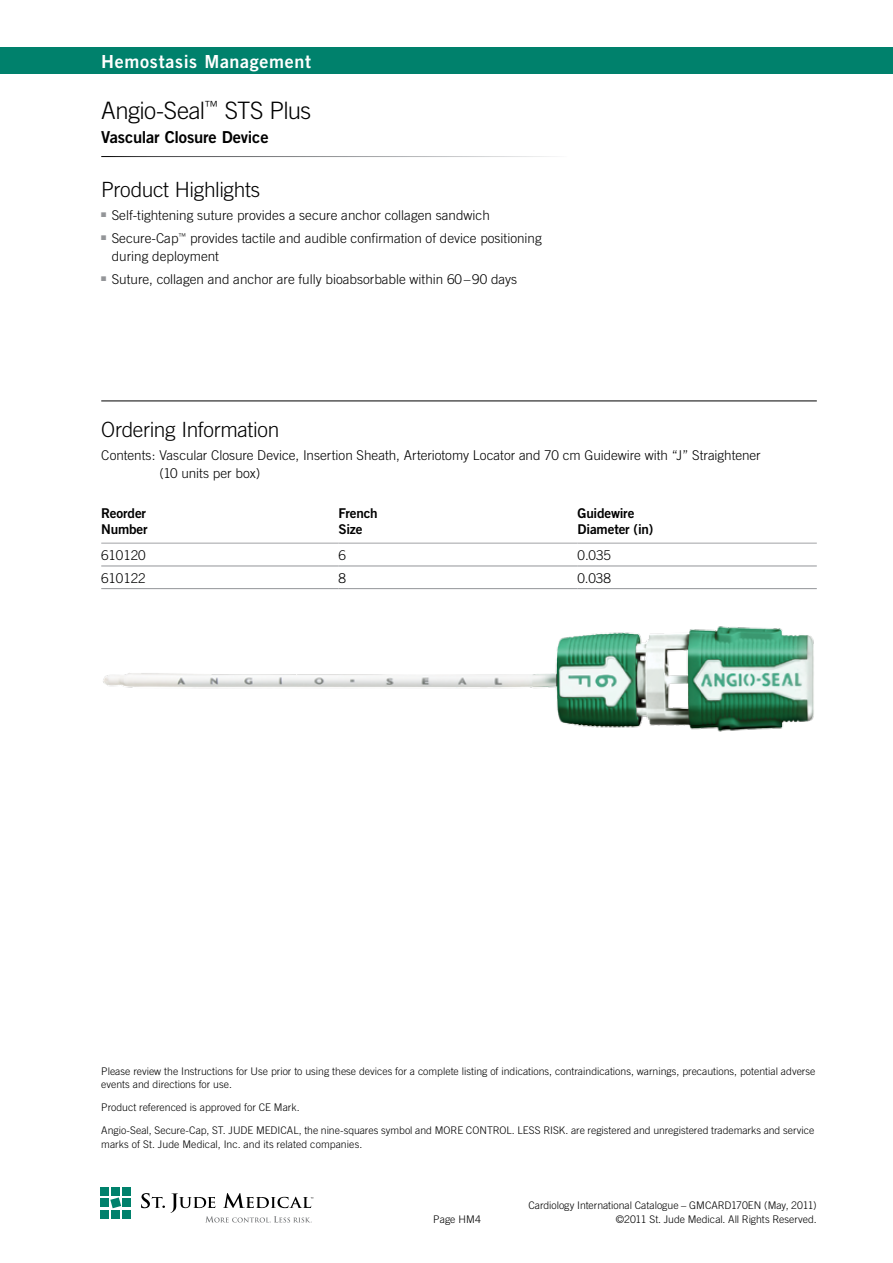
<style>
.page{position:relative;width:893px;height:1263px;background:#fff}
.page>*{position:absolute;margin:0;border:0;box-sizing:border-box;transform-origin:0 0}
.t1{font:300 24px "Trade Gothic";letter-spacing:-.025em;color:#000}
.t2{font:300 21px "Trade Gothic";letter-spacing:-.015em;color:#000}
.t3{font:18px "Trade Gothic Bold Two";letter-spacing:.035em;color:#fff}
.t4{font:16.5px "Trade Gothic Bold Two";letter-spacing:-.015em;color:#000}
.t5{font:300 13.5px/18px "Trade Gothic";color:#000}
.t6{font:13.5px/16.5px "Trade Gothic Bold Two";letter-spacing:-.015em;color:#000}
.t7{font:300 10.5px/13.5px "Trade Gothic";color:#000}
</style>
<div class="page">
<img style="left:103px;top:626px;width:711px;height:106px">
<hr style="left:101px;top:401px;width:716px;height:1px;background:#000">
<hr style="left:101px;top:543px;width:237px;height:1px;background:#a1a3a6">
<hr style="left:338px;top:543px;width:240px;height:1px;background:#a1a3a6">
<hr style="left:578px;top:543px;width:239px;height:1px;background:#a1a3a6">
<hr style="left:101px;top:566px;width:237px;height:1px;background:#939598">
<hr style="left:101px;top:588px;width:237px;height:1px;background:#939598">
<hr style="left:338px;top:566px;width:240px;height:1px;background:#939598">
<hr style="left:338px;top:588px;width:240px;height:1px;background:#939598">
<hr style="left:578px;top:566px;width:239px;height:1px;background:#939598">
<hr style="left:578px;top:588px;width:239px;height:1px;background:#939598">
<div style="left:0;top:47px;width:893px;height:27px;background:#00816c"></div>
<svg style="left:141px;top:1193px;width:24px;height:15px"></svg>
<svg style="left:171px;top:1193px;width:142px;height:29px"></svg>
<div style="left:100px;top:1187px;width:9px;height:9px;background:#00816c"></div>
<div style="left:122px;top:1187px;width:9px;height:9px;background:#00816c"></div>
<div style="left:111px;top:1187px;width:9px;height:9px;background:#00816c"></div>
<div style="left:100px;top:1198px;width:9px;height:9px;background:#00816c"></div>
<div style="left:122px;top:1198px;width:9px;height:9px;background:#00816c"></div>
<svg style="left:110px;top:1197px;width:11px;height:11px"></svg>
<div style="left:100px;top:1209px;width:9px;height:9px;background:#00816c"></div>
<div style="left:122px;top:1209px;width:9px;height:9px;background:#00816c"></div>
<div style="left:111px;top:1209px;width:9px;height:9px;background:#00816c"></div>
<h3 class="t3" style="left:101px;top:50px;width:211px">Hemostasis Management</h3>
<h1 class="t1" style="left:101px;top:96px;width:211px">Angio-Seal<sup>™</sup> STS Plus</h1>
<h3 class="t4" style="left:101px;top:127px;width:169px">Vascular Closure Device</h3>
<h2 class="t2" style="left:101px;top:177px;width:160px">Product Highlights</h2>
<p class="t5" style="left:101px;top:206px;width:390px"><sup>■</sup> Self-tightening suture provides a secure anchor collagen sandwich</p>
<p class="t5" style="left:112px;top:229px;width:432px;text-indent:-11px"><sup>■</sup> Secure-Cap<sup>™</sup> provides tactile and audible confirmation of device positioning during deployment</p>
<p class="t5" style="left:101px;top:270px;width:417px"><sup>■</sup> Suture, collagen and anchor are fully bioabsorbable within 60–90 days</p>
<h2 class="t2" style="left:101px;top:417px;width:180px">Ordering Information</h2>
<p class="t5" style="left:159px;top:446px;width:603px;text-indent:-58px">Contents: Vascular Closure Device, Insertion Sheath, Arteriotomy Locator and 70 cm Guidewire with “J” Straightener (10 units per box)</p>
<p class="t6" style="left:101px;top:504px;width:48px">Reorder<br>Number</p>
<p class="t6" style="left:338px;top:504px;width:41px">French<br>Size</p>
<p class="t6" style="left:578px;top:504px;width:77px">Guidewire<br>Diameter (in)</p>
<p class="t5" style="left:101px;top:546px;width:46px">610120</p>
<p class="t5" style="left:338px;top:546px;width:9px">6</p>
<p class="t5" style="left:578px;top:546px;width:35px">0.035</p>
<p class="t5" style="left:101px;top:569px;width:46px">610122</p>
<p class="t5" style="left:338px;top:569px;width:8px">8</p>
<p class="t5" style="left:578px;top:569px;width:34px">0.038</p>
<p class="t7" style="left:101px;top:1064px;width:716px">Please review the Instructions for Use prior to using these devices for a complete listing of indications, contraindications, warnings, precautions, potential adverse events and directions for use.</p>
<p class="t7" style="left:101px;top:1096px;width:715px;line-height:23.1px">Product referenced is approved for CE Mark.<br>Angio-Seal, Secure-Cap, ST. JUDE MEDICAL, the nine-squares symbol and MORE CONTROL. LESS RISK. are registered and unregistered trademarks and service</p>
<p class="t7" style="left:101px;top:1137px;width:263px">marks of St. Jude Medical, Inc. and its related companies.</p>
<p class="t7" style="left:433px;top:1212px;width:49px">Page HM4</p>
<p class="t7" style="left:528px;top:1198px;width:290px;text-align:right">Cardiology International Catalogue – GMCARD170EN (May, 2011) ©2011 St. Jude Medical. All Rights Reserved.</p>
</div>
